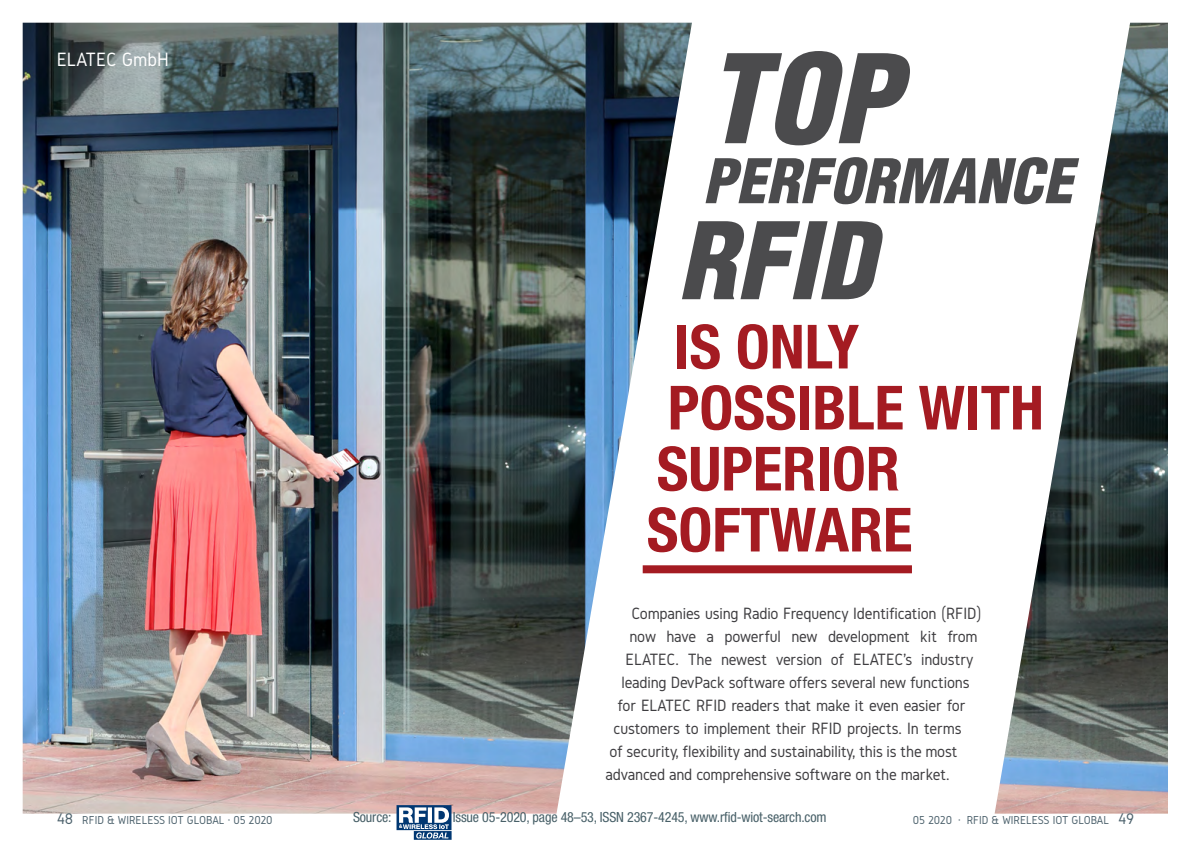
<style>
.page{position:relative;width:1191px;height:842px;background:#fff}
.page>*{position:absolute;margin:0;border:0;box-sizing:border-box;transform-origin:0 0}
.t1{font:120px "Helvetica Condensed Black Obl Condensed Black Obl";color:#4b4b4d}
.t2{font:104px "Helvetica Condensed Black Obl Condensed Black Obl";color:#4b4b4d}
.t3{font:700 condensed 61px "Helvetica Neue LT Pro";color:#a41b22}
.t4{font:60px "Helvetica Condensed Black Obl Condensed Black Obl";color:#4b4b4d}
.t5{font:20px "Gidole";color:#fff}
.t6{font:17px "Gidole";letter-spacing:-.01em;color:#3e3d40}
.t7{font:condensed 14px "Helvetica Neue LT Pro";letter-spacing:-.01em;color:#486068}
.t8{font:12px "Gidole";color:#4c616c}
.s1{font-size:16px}
</style>
<div class="page">
<img style="left:994px;top:23px;width:174px;height:791px">
<img style="left:23px;top:23px;width:669px;height:791px">
<div style="left:642px;top:565px;width:270px;height:8px;background:#a41b22"></div>
<svg style="left:396px;top:805px;width:55px;height:35px"></svg>
<p class="t5" style="left:57px;top:48px;width:114px">ELATEC GmbH</p>
<h1 class="t1" style="left:705px;top:24px;width:195px">TOP</h1>
<h3 class="t4" style="left:702px;top:144px;width:372px">PERFORMANCE</h3>
<h2 class="t2" style="left:677px;top:196px;width:198px">RFID</h2>
<h3 class="t3" style="left:673px;top:310px;width:187px">IS ONLY</h3>
<h3 class="t3" style="left:667px;top:371px;width:378px">POSSIBLE WITH</h3>
<h3 class="t3" style="left:656px;top:432px;width:244px">SUPERIOR</h3>
<h3 class="t3" style="left:646px;top:493px;width:267px">SOFTWARE</h3>
<p class="t6" style="left:631px;top:604px;width:352px">Companies using Radio Frequency Identification (RFID)</p>
<p class="t6" style="left:629px;top:627px;width:350px">now have a powerful new development kit from</p>
<p class="t6" style="left:625px;top:650px;width:349px">ELATEC. The newest version of ELATEC’s industry</p>
<p class="t6" style="left:621px;top:673px;width:350px">leading DevPack software offers several new functions</p>
<p class="t6" style="left:617px;top:696px;width:350px">for ELATEC RFID readers that make it even easier for</p>
<p class="t6" style="left:613px;top:719px;width:349px">customers to implement their RFID projects. In terms</p>
<p class="t6" style="left:609px;top:742px;width:350px">of security, flexibility and sustainability, this is the most</p>
<p class="t6" style="left:605px;top:765px;width:345px">advanced and comprehensive software on the market.</p>
<p class="t8" style="left:57px;top:814px;width:217px"><span class="s1">48</span> RFID &amp; WIRELESS IOT GLOBAL <sup>•</sup> 05 2020</p>
<p class="t7" style="left:353px;top:809px;width:40px">Source:</p>
<p class="t7" style="left:453px;top:809px;width:375px">Issue 05-2020, page 48–53, ISSN 2367-4245, www.rfid-wiot-search.com</p>
<p class="t8" style="left:966px;top:814px;width:169px">RFID &amp; WIRELESS IOT GLOBAL <span class="s1">49</span></p>
<p class="t8" style="left:912px;top:814px;width:49px">05 2020 <sup>•</sup></p>
</div>
